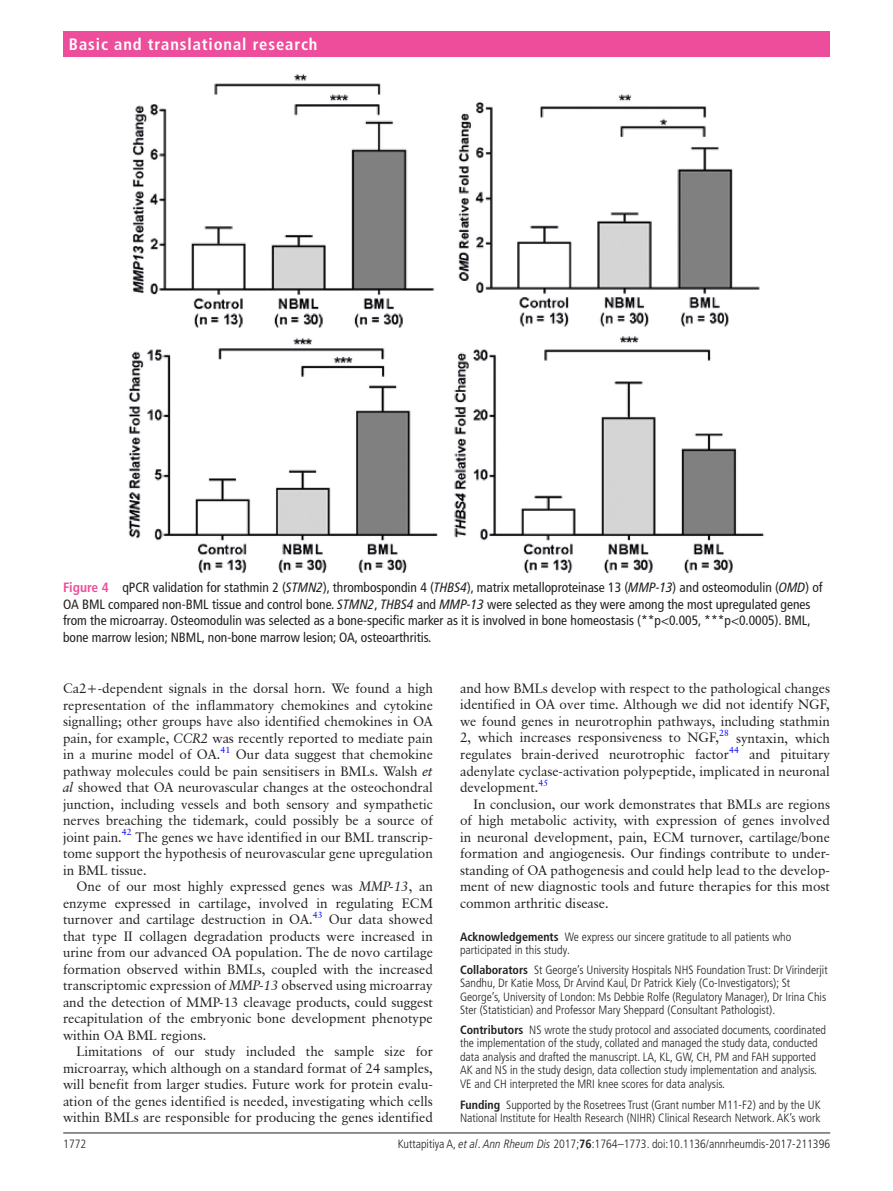
<style>
.page{position:relative;width:893px;height:1191px;background:#fff}
.page>*{position:absolute;margin:0;border:0;box-sizing:border-box;transform-origin:0 0}
.t1{font:700 condensed 16.5px "Frutiger LT Pro";letter-spacing:.055em;color:#fff}
.t2{font:13.5px/16.5px "Classical Garamond BT";color:#231f20;text-align:justify}
.t3{font:condensed 13.5px/16.5px "Frutiger LT Pro";color:#231f20}
.t4{font:300 condensed 12px/13.5px "Frutiger LT Pro";color:#231f20}
.s1{font-weight:700;color:#ee4d9b}
.s2{font-style:italic}
.s3{font-weight:700}
</style>
<div class="page">
<hr style="left:63px;top:1132px;width:767px;height:1px;background:#231f20">
<div style="left:63px;top:31px;width:767px;height:25px;background:#ee4d9b"></div>
<img style="left:128px;top:74px;width:637px;height:500px">
<p class="t1" style="left:69px;top:34px;width:250px">Basic and translational research</p>
<p class="t3" style="left:63px;top:579px;width:761px"><span class="s1">Figure 4</span> qPCR validation for stathmin 2 (<span class="s2">STMN2</span>), thrombospondin 4 (<span class="s2">THBS4</span>), matrix metalloproteinase 13 (<span class="s2">MMP-13</span>) and osteomodulin (<span class="s2">OMD</span>) of OA BML compared non-BML tissue and control bone. <span class="s2">STMN2</span>, <span class="s2">THBS4</span> and <span class="s2">MMP-13</span> were selected as they were among the most upregulated genes from the microarray. Osteomodulin was selected as a bone-specific marker as it is involved in bone homeostasis (**p&lt;0.005, ***p&lt;0.0005). BML, bone marrow lesion; NBML, non-bone marrow lesion; OA, osteoarthritis.</p>
<p class="t2" style="left:63px;top:680px;width:371px">Ca2+-dependent signals in the dorsal horn. We found a high representation of the inflammatory chemokines and cytokine signalling; other groups have also identified chemokines in OA pain, for example, <span class="s2">CCR2</span> was recently reported to mediate pain in a murine model of OA.<sup>41</sup> Our data suggest that chemokine pathway molecules could be pain sensitisers in BMLs. Walsh <span class="s2">et al</span> showed that OA neurovascular changes at the osteochondral junction, including vessels and both sensory and sympathetic nerves breaching the tidemark, could possibly be a source of joint pain.<sup>42</sup> The genes we have identified in our BML transcrip&shy;tome support the hypothesis of neurovascular gene upregulation in BML tissue.</p>
<p class="t2" style="left:63px;top:878px;width:371px;text-indent:14px">One of our most highly expressed genes was <span class="s2">MMP-13</span>, an enzyme expressed in cartilage, involved in regulating ECM turnover and cartilage destruction in OA.<sup>43</sup> Our data showed that type II collagen degradation products were increased in urine from our advanced OA population. The de novo cartilage formation observed within BMLs, coupled with the increased transcriptomic expression of <span class="s2">MMP-13</span> observed using microarray and the detection of MMP-13 cleavage products, could suggest recapitulation of the embryonic bone development phenotype within OA BML regions.</p>
<p class="t2" style="left:63px;top:1043px;width:371px;text-indent:14px">Limitations of our study included the sample size for microarray, which although on a standard format of 24 samples, will benefit from larger studies. Future work for protein evalu&shy;ation of the genes identified is needed, investigating which cells within BMLs are responsible for producing the genes identified</p>
<p class="t2" style="left:460px;top:680px;width:371px">and how BMLs develop with respect to the pathological changes identified in OA over time. Although we did not identify NGF, we found genes in neurotrophin pathways, including stathmin 2, which increases responsiveness to NGF,<sup>28</sup></p>
<p class="t2" style="left:460px;top:729px;width:371px;text-indent:276px">syntaxin, which regulates brain-derived neurotrophic factor<sup>44</sup></p>
<p class="t2" style="left:460px;top:746px;width:371px;text-indent:289px">and pituitary adenylate cyclase-activation polypeptide, implicated in neuronal development.<sup>45</sup></p>
<p class="t2" style="left:460px;top:795px;width:371px;text-indent:14px">In conclusion, our work demonstrates that BMLs are regions of high metabolic activity, with expression of genes involved in neuronal development, pain, ECM turnover, cartilage/bone formation and angiogenesis. Our findings contribute to under&shy;standing of OA pathogenesis and could help lead to the develop&shy;ment of new diagnostic tools and future therapies for this most common arthritic disease.</p>
<p class="t4" style="left:460px;top:929px;width:333px"><span class="s3">Acknowledgements</span> We express our sincere gratitude to all patients who participated in this study.</p>
<p class="t4" style="left:460px;top:962px;width:369px"><span class="s3">Collaborators</span> St George’s University Hospitals N HS Foundation Trust: Dr Virinderjit Sandhu, Dr Katie Moss, Dr Arvind Kaul, Dr Patrick Kiely (Co-Investigators); St George’s, University of London: Ms Debbie Rolfe (Regulatory Manager), Dr Irina Chis Ster (Statistician) and Professor Mary Sheppard (Consultant Pathologist).</p>
<p class="t4" style="left:460px;top:1022px;width:367px"><span class="s3">Contributors</span> N S wrote the study protocol and associated documents, coordinated the implementation of the study, collated and managed the study data, conducted data analysis and drafted the manuscript. LA, KL, GW, CH, PM and FAH supported AK and NS in the study design, data collection study implementation and analysis.<br>VE and CH interpreted the MRI knee scores for data analysis.</p>
<p class="t4" style="left:460px;top:1097px;width:362px"><span class="s3">Funding</span> Supported by the Rosetrees Trust (Grant number M11-F2) and by the UK<br>N ational Institute for Health Research (N IHR) Clinical Research N etwork. AK’s work</p>
<p class="t4" style="left:63px;top:1136px;width:25px">1772</p>
<p class="t4" style="left:398px;top:1136px;width:434px">Kuttapitiya A, <span class="s2">et al</span>. <span class="s2">Ann Rheum Dis</span> 2017;<span class="s3">76</span>:1764–1773. doi:10.1136/annrheumdis-2017-211396</p>
</div>
